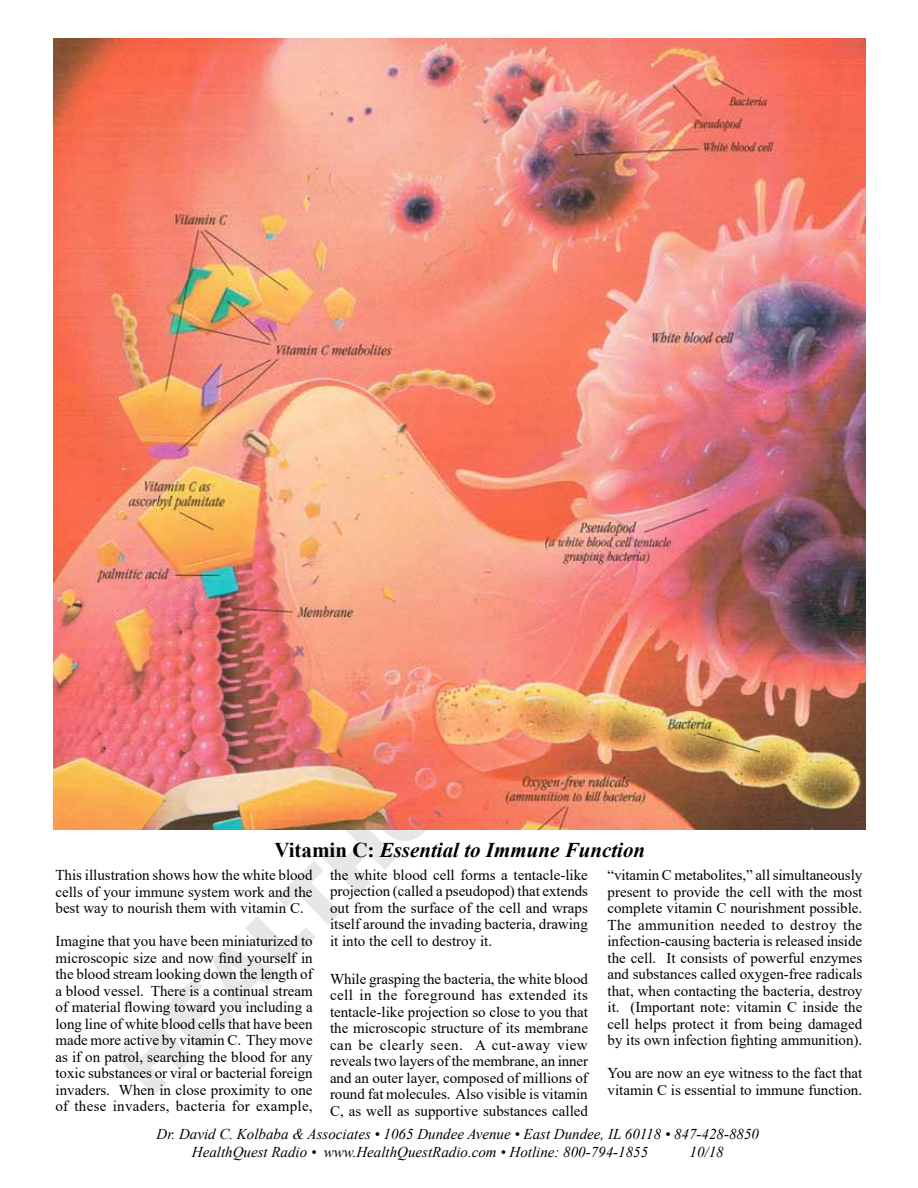
<style>
.page{position:relative;width:918px;height:1188px;background:#fff}
.page>*{position:absolute;margin:0;border:0;box-sizing:border-box;transform-origin:0 0}
.t1{font:italic 700 21px "Times New Roman";color:#000}
.t2{font:15px/16.5px "Times New Roman";color:#000;text-align:justify}
.t3{font:italic 15px/18px "Times New Roman";color:#000}
.s1{font-style:normal}
</style>
<div class="page">
<img style="left:53px;top:38px;width:812px;height:791px">
<h1 class="t1" style="left:274px;top:843px;width:372px"><span class="s1">Vitamin C:</span> Essential to Immune Function</h1>
<p class="t2" style="left:56px;top:869px;width:259px">This illustration shows how the white blood cells of your immune system work and the best way to nourish them with vitamin C.</p>
<p class="t2" style="left:56px;top:935px;width:259px">Imagine that you have been miniaturized to microscopic size and now find yourself in the blood stream looking down the length of a blood vessel. There is a continual stream of material flowing toward you including a long line of white blood cells that have been made more active by vitamin C. They move as if on patrol, searching the blood for any toxic substances or viral or bacterial foreign invaders. When in close proximity to one of these invaders, bacteria for example,</p>
<p class="t2" style="left:330px;top:866px;width:260px">the white blood cell forms a tentacle-like projection (called a pseudopod) that extends out from the surface of the cell and wraps itself around the invading bacteria, drawing it into the cell to destroy it.</p>
<p class="t2" style="left:330px;top:970px;width:260px">While grasping the bacteria, the white blood cell in the foreground has extended its tentacle-like projection so close to you that the microscopic structure of its membrane can be clearly seen. A cut-away view reveals two layers of the membrane, an inner and an outer layer, composed of millions of round fat molecules. Also visible is vitamin C, as well as supportive substances called</p>
<p class="t2" style="left:608px;top:867px;width:256px">“vitamin C metabolites,” all simultaneously present to provide the cell with the most complete vitamin C nourishment possible.<br>The ammunition needed to destroy the infection-causing bacteria is released inside the cell. It consists of powerful enzymes and substances called oxygen-free radicals that, when contacting the bacteria, destroy it. (Important note: vitamin C inside the cell helps protect it from being damaged by its own infection fighting ammunition).</p>
<p class="t2" style="left:608px;top:1067px;width:256px">You are now an eye witness to the fact that vitamin C is essential to immune function.</p>
<p class="t3" style="left:192px;top:1125px;width:569px;text-indent:-35px">Dr. David C. Kolbaba &amp; Associates • 1065 Dundee Avenue • East Dundee, IL 60118 • 847-428-8850<br>HealthQuest Radio • www.HealthQuestRadio.com • Hotline: 800-794-1855</p>
<p class="t3" style="left:690px;top:1143px;width:36px">10/18</p>
</div>
